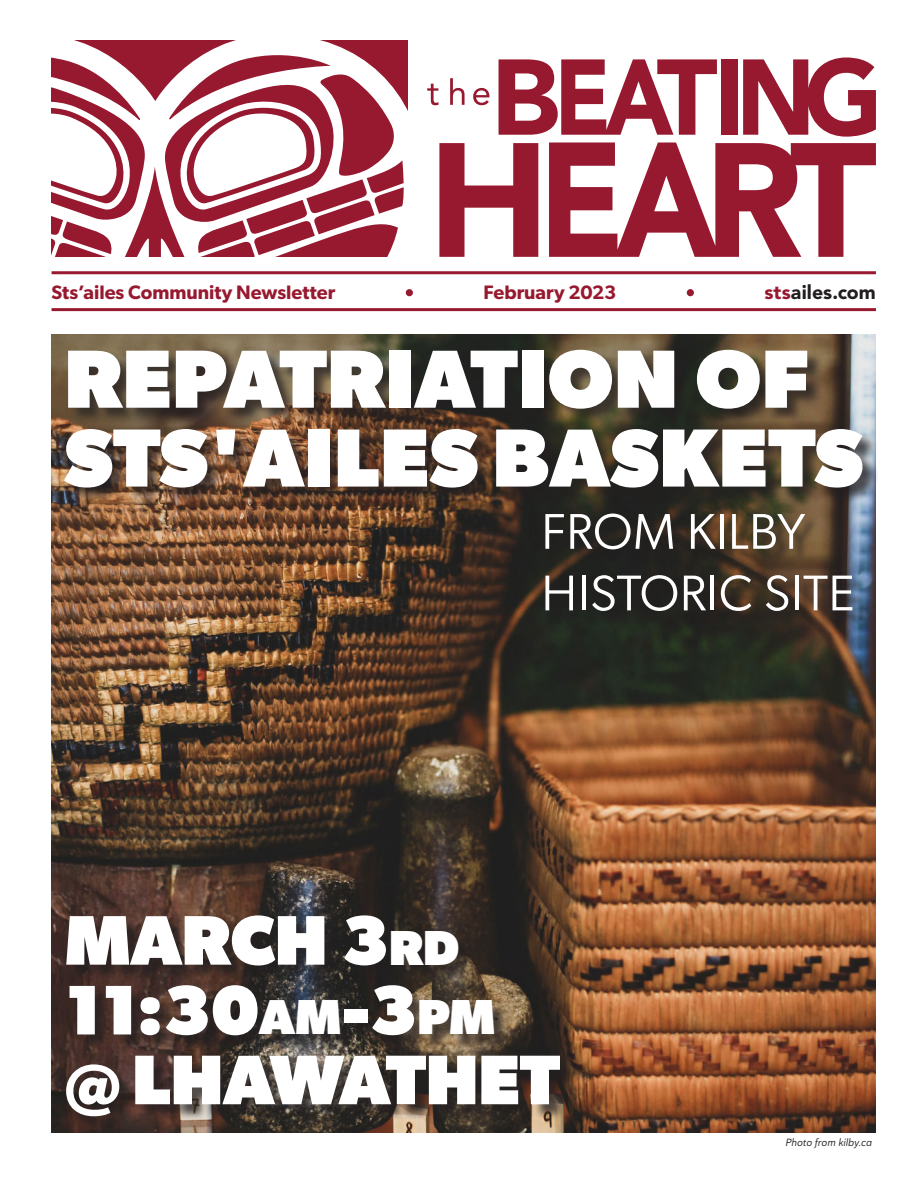
<style>
.page{position:relative;width:918px;height:1187px;background:#fff}
.page>*{position:absolute;margin:0;border:0;box-sizing:border-box;transform-origin:0 0}
.t1{font:800 82.65px/78.9px "Gibson";letter-spacing:.01em;color:#fff}
.t2{font:800 70.35px "Gibson";color:#fff}
.t3{font:800 70.35px "Gibson";color:#fff}
.t4{font:50.4px "Gibson";letter-spacing:.01em;color:#fff}
.t5{font:600 19.5px "Gibson";color:#97192f}
.t6{font:900 19.5px "Avenir LT Std";letter-spacing:.005em;color:#231f20}
.t7{font:10.5px "Haboro Soft Nor Reg It";color:#231f20}
.s1{color:#97192f}
.s2{font-size:49.2px}
</style>
<div class="page">
<svg style="left:77px;top:41px;width:330px;height:68px;fill:#97192f"></svg>
<svg style="left:52px;top:47px;width:352px;height:210px"></svg>
<div style="left:405px;top:289px;width:8px;height:7px;background:#97192f;border-radius:50%"></div>
<div style="left:686px;top:289px;width:7px;height:7px;background:#97192f;border-radius:50%"></div>
<hr style="left:52px;top:271px;width:823px;height:3px;background:#97192f">
<hr style="left:52px;top:308px;width:823px;height:3px;background:#97192f">
<svg style="left:427px;top:57px;width:448px;height:200px"></svg>
<img style="left:52px;top:335px;width:823px;height:798px">
<div style="left:65px;top:350px;width:813px;height:154px;background:#231f20;opacity:.75"></div>
<div style="left:68px;top:917px;width:508px;height:215px;background:#231f20;opacity:.75"></div>
<div style="left:546px;top:515px;width:319px;height:110px;background:#231f20;opacity:.75"></div>
<p class="t5" style="left:52px;top:280px;width:285px">Sts’ailes Community Newsletter</p>
<p class="t5" style="left:483px;top:280px;width:134px">February 2023</p>
<p class="t6" style="left:764px;top:280px;width:113px"><span class="s1">sts</span>ailes.com</p>
<p class="t1" style="left:65px;top:340px;width:799px">REPATRIATION OF<br>STS'AILES BASKETS</p>
<p class="t4" style="left:541px;top:501px;width:265px">FROM KILBY</p>
<p class="t4" style="left:541px;top:563px;width:315px">HISTORIC SITE</p>
<p class="t3" style="left:65px;top:899px;width:396px">MARCH 3<span class="s2">RD</span></p>
<p class="t2" style="left:65px;top:968px;width:432px">11:30<span class="s2">AM</span>-3<span class="s2">PM</span></p>
<p class="t2" style="left:65px;top:1038px;width:496px">@ LHAWATHET</p>
<p class="t7" style="left:785px;top:1136px;width:88px">Photo from kilby.ca</p>
</div>
